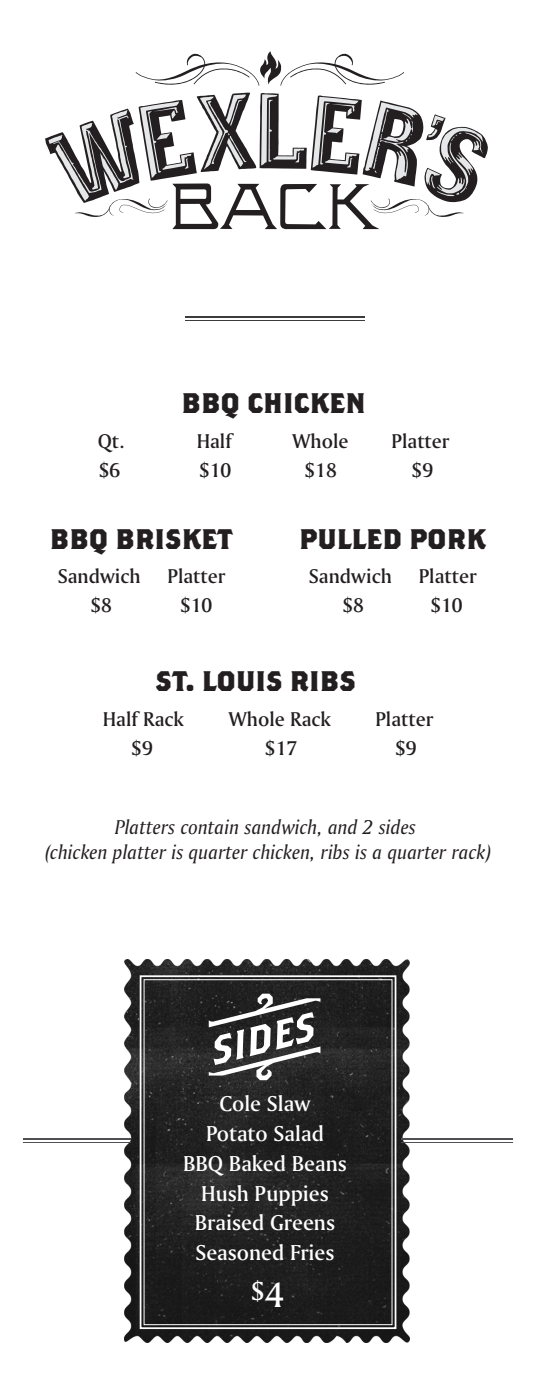
<style>
.page{position:relative;width:539px;height:1386px;background:#fff}
.page>*{position:absolute;margin:0;border:0;box-sizing:border-box;transform-origin:0 0}
.t1{font:28.18px "Brothers Bold Alternates";color:#231f20}
.t2{font:27.47px "Amerigo BT Medium A";color:#fff}
.t3{font:22.75px/29.8px "Amerigo BT Medium A";color:#fff;text-align:center}
.t4{font:21px "Amerigo BT Medium A";color:#231f20}
.t5{font:21px/25.2px "Amerigo BT Italic A";color:#231f20;text-align:center}
.s1{font-size:37.27px}
</style>
<div class="page">
<img style="left:124px;top:959px;width:285px;height:383px">
<hr style="left:24px;top:1137px;width:107px;height:2px;background:#4f4f51">
<hr style="left:185px;top:316px;width:179px;height:2px;background:#3b3c3d">
<hr style="left:24px;top:1141px;width:107px;height:1px;background:#4f4f51">
<hr style="left:400px;top:1137px;width:112px;height:2px;background:#4f4f51">
<hr style="left:400px;top:1141px;width:112px;height:1px;background:#4f4f51">
<hr style="left:185px;top:320px;width:179px;height:1px;background:#3b3c3d">
<div style="left:140px;top:975px;width:256px;height:353px;border:2px solid #fff"></div>
<svg style="left:208px;top:993px;width:112px;height:87px"></svg>
<svg style="left:45px;top:51px;width:443px;height:178px"></svg>
<h1 class="t1" style="left:181px;top:386px;width:186px">BBQ CHICKEN</h1>
<p class="t4" style="left:98px;top:428px;width:28px">Qt.</p>
<p class="t4" style="left:196px;top:428px;width:36px">Half</p>
<p class="t4" style="left:292px;top:428px;width:58px">Whole</p>
<p class="t4" style="left:391px;top:428px;width:59px">Platter</p>
<p class="t4" style="left:99px;top:457px;width:23px">$6</p>
<p class="t4" style="left:199px;top:457px;width:34px">$10</p>
<p class="t4" style="left:304px;top:457px;width:34px">$18</p>
<p class="t4" style="left:411px;top:457px;width:23px">$9</p>
<h1 class="t1" style="left:50px;top:521px;width:184px">BBQ BRISKET</h1>
<p class="t4" style="left:58px;top:563px;width:84px">Sandwich</p>
<p class="t4" style="left:167px;top:563px;width:59px">Platter</p>
<p class="t4" style="left:90px;top:592px;width:23px">$8</p>
<p class="t4" style="left:180px;top:592px;width:34px">$10</p>
<h1 class="t1" style="left:299px;top:521px;width:188px">PULLED PORK</h1>
<p class="t4" style="left:308px;top:563px;width:84px">Sandwich</p>
<p class="t4" style="left:418px;top:563px;width:59px">Platter</p>
<p class="t4" style="left:342px;top:592px;width:23px">$8</p>
<p class="t4" style="left:430px;top:592px;width:34px">$10</p>
<h1 class="t1" style="left:155px;top:663px;width:202px">ST. LOUIS RIBS</h1>
<p class="t4" style="left:103px;top:706px;width:83px">Half Rack</p>
<p class="t4" style="left:228px;top:706px;width:104px">Whole Rack</p>
<p class="t4" style="left:375px;top:706px;width:59px">Platter</p>
<p class="t4" style="left:131px;top:734px;width:23px">$9</p>
<p class="t4" style="left:265px;top:734px;width:34px">$17</p>
<p class="t4" style="left:394px;top:734px;width:23px">$9</p>
<p class="t5" style="left:45px;top:813px;width:447px">Platters contain sandwich, and 2 sides<br>(chicken platter is quarter chicken, ribs is a quarter rack)</p>
<p class="t3" style="left:183px;top:1088px;width:165px">Cole Slaw<br>Potato Salad<br>BBQ Baked Beans<br>Hush Puppies<br>Braised Greens<br>Seasoned Fries</p>
<h2 class="t2" style="left:251px;top:1274px;width:35px">$<span class="s1">4</span></h2>
</div>
